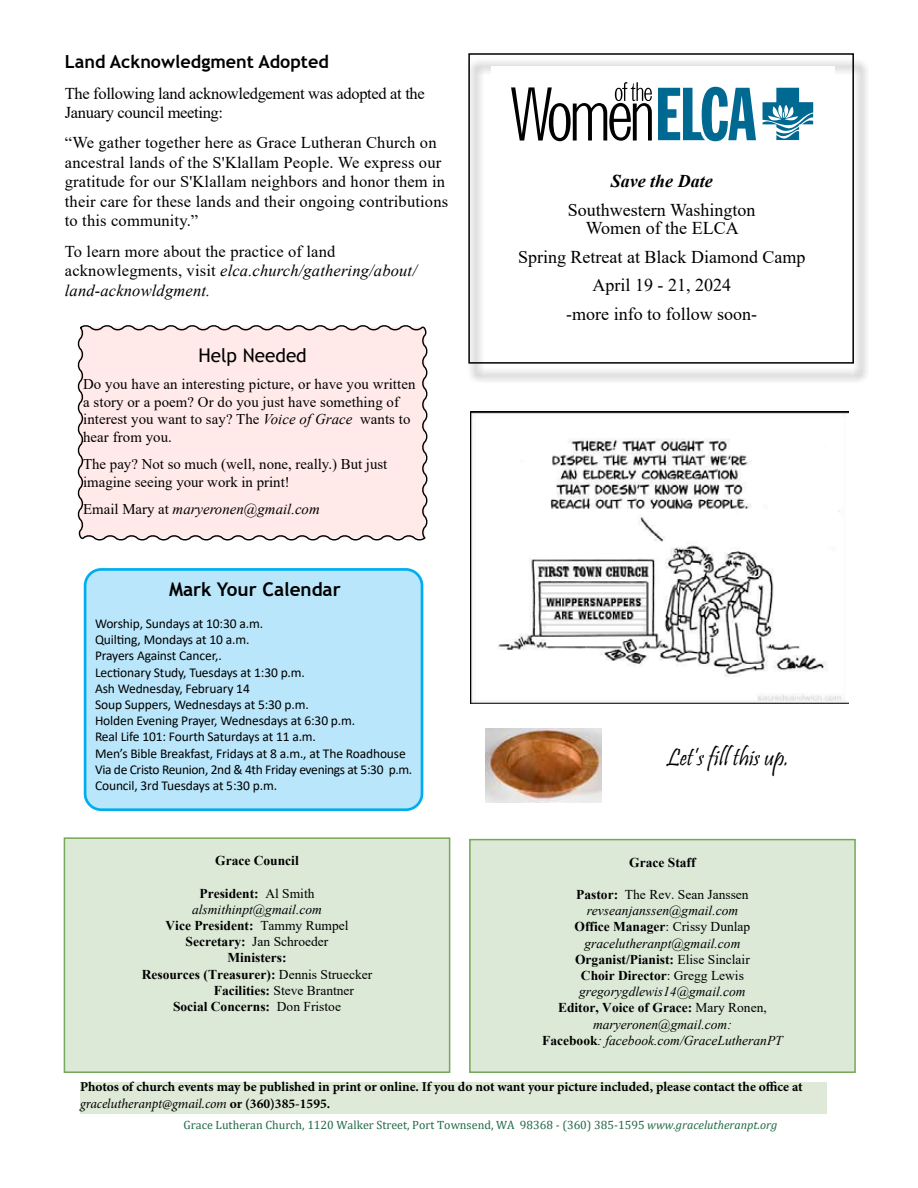
<style>
.page{position:relative;width:918px;height:1188px;background:#fff}
.page>*{position:absolute;margin:0;border:0;box-sizing:border-box;transform-origin:0 0}
.t1{font:24.75px "Pristina";color:#000}
.t2{font:700 18.9px "Trebuchet MS";color:#000}
.t3{font:18.9px "Trebuchet MS";color:#000}
.t4{font:18px/28.8px "Times New Roman";color:#000;text-align:center}
.t5{font:700 18px "Trebuchet MS";color:#000}
.t6{font:italic 700 18px "Times New Roman";color:#000}
.t7{font:16.5px/19.5px "Times New Roman";letter-spacing:.01em;color:#000}
.t8{font:16.5px/19.5px "Times New Roman";letter-spacing:-.02em;color:#000}
.t9{font:14.85px/17.5px "Times New Roman";letter-spacing:.005em;color:#000}
.t10{font:italic 14.85px "Times New Roman";color:#000}
.t11{font:13.5px/16.2px "Calibri";letter-spacing:-.01em;color:#000}
.t12{font:italic 13.5px/16.2px "Times New Roman";color:#000;text-align:center}
.t13{font:700 13.5px/16.5px "Minion Pro";color:#000}
.t14{font:700 13.5px "Times New Roman";color:#000}
.t15{font:13.5px "Times New Roman";color:#000}
.t16{font:12px "Cambria";color:#226947}
.s1{font-style:italic}
.s2{font-style:normal}
.s3{font-weight:400}
.s4{font-weight:700}
.s5{font-weight:700;font-style:normal}
.s6{font-weight:400;font-style:italic}
</style>
<div class="page">
<div style="left:468px;top:58px;width:401px;height:327px;background:#000;opacity:.75"></div>
<div style="left:468px;top:53px;width:386px;height:311px;border:2px solid #000"></div>
<div style="left:64px;top:838px;width:386px;height:234px;background:#dce9d6"></div>
<div style="left:64px;top:837px;width:386px;height:236px;border:2px solid #74a85a"></div>
<div style="left:470px;top:840px;width:385px;height:232px;background:#dce9d6"></div>
<div style="left:469px;top:839px;width:387px;height:234px;border:2px solid #74a85a"></div>
<div style="left:80px;top:1082px;width:747px;height:31px;background:#deead7"></div>
<div style="left:85px;top:569px;width:337px;height:241px;background:#b9e6fa;border-radius:16px"></div>
<div style="left:84px;top:568px;width:339px;height:243px;border:3px solid #00aeef;border-radius:16px"></div>
<div style="left:77px;top:325px;width:351px;height:216px;background:#ffe9e9"></div>
<div style="left:491px;top:67px;width:344px;height:95px;background:#fff"></div>
<svg style="left:658px;top:87px;width:98px;height:54px"></svg>
<svg style="left:511px;top:82px;width:141px;height:59px"></svg>
<svg style="left:763px;top:88px;width:50px;height:52px"></svg>
<img style="left:486px;top:729px;width:116px;height:74px">
<img style="left:471px;top:411px;width:378px;height:292px">
<h3 class="t5" style="left:65px;top:51px;width:266px">Land Acknowledgment Adopted</h3>
<p class="t8" style="left:65px;top:83px;width:361px">The following land acknowledgement was adopted at the<br>January council meeting:</p>
<p class="t7" style="left:65px;top:133px;width:385px">“We gather together here as Grace Lutheran Church on ancestral lands of the S'Klallam People. We express our gratitude for our S'Klallam neighbors and honor them in their care for these lands and their ongoing contributions to this community.”</p>
<p class="t7" style="left:65px;top:241px;width:354px">To learn more about the practice of land acknowlegments, visit <span class="s1">elca.church/gathering/about/ land-acknowldgment.</span></p>
<h2 class="t3" style="left:198px;top:343px;width:110px">Help Needed</h2>
<p class="t9" style="left:83px;top:375px;width:334px">Do you have an interesting picture, or have you written a story or a poem? Or do you just have something of interest you want to say? The <span class="s1">Voice of Grace</span> wants to hear from you.</p>
<p class="t9" style="left:83px;top:455px;width:306px">The pay? Not so much (well, none, really.) But just imagine seeing your work in print!</p>
<p class="t10" style="left:83px;top:499px;width:238px"><span class="s2">Email Mary at</span> maryeronen@gmail.com</p>
<h2 class="t2" style="left:169px;top:577px;width:173px">Mark Your Calendar</h2>
<p class="t11" style="left:95px;top:615px;width:319px">Worship, Sundays at 10:30 a.m.<br>Quilting, Mondays at 10 a.m.<br>Prayers Against Cancer,.<br>Lectionary Study, Tuesdays at 1:30 p.m.<br>Ash Wednesday, February 14<br>Soup Suppers, Wednesdays at 5:30 p.m.<br>Holden Evening Prayer, Wednesdays at 6:30 p.m.<br>Real Life 101: Fourth Saturdays at 11 a.m.<br>Men’s Bible Breakfast, Fridays at 8 a.m., at The Roadhouse Via de Cristo Reunion, 2nd &amp; 4th Friday evenings at 5:30 p.m.<br>Council, 3rd Tuesdays at 5:30 p.m.</p>
<h3 class="t6" style="left:611px;top:168px;width:103px">Save the Date</h3>
<h3 class="t4" style="left:568px;top:200px;width:189px;line-height:18px">Southwestern Washington<br>Women of the ELCA</h3>
<h3 class="t4" style="left:518px;top:242px;width:289px">Spring Retreat at Black Diamond Camp<br>April 19 - 21, 2024<br>-more info to follow soon-</h3>
<h1 class="t1" style="left:667px;top:744px;width:124px">Let’s fill this up.</h1>
<p class="t14" style="left:215px;top:851px;width:85px">Grace Council</p>
<p class="t14" style="left:199px;top:883px;width:117px">President: <span class="s3">Al Smith</span></p>
<p class="t12" style="left:192px;top:901px;width:131px">alsmithinpt@gmail.com</p>
<p class="t14" style="left:166px;top:916px;width:184px">Vice President: <span class="s3">Tammy Rumpel</span></p>
<p class="t15" style="left:186px;top:932px;width:144px"><span class="s4">Secretary:</span> Jan Schroeder</p>
<p class="t14" style="left:227px;top:948px;width:61px">Ministers:</p>
<p class="t14" style="left:142px;top:964px;width:232px">Resources (Treasurer): <span class="s3">Dennis Struecker</span></p>
<p class="t15" style="left:214px;top:981px;width:142px"><span class="s4">Facilities:</span> Steve Brantner</p>
<p class="t14" style="left:173px;top:997px;width:169px">Social Concerns: <span class="s3">Don Fristoe</span></p>
<p class="t14" style="left:629px;top:852px;width:68px">Grace Staff</p>
<p class="t12" style="left:542px;top:886px;width:242px"><span class="s5">Pastor:</span> <span class="s2">The Rev. Sean Janssen </span>revseanjanssen@gmail.com<br><span class="s5">Office Manager</span><span class="s2">: Crissy Dunlap </span>gracelutheranpt@gmail.com<br><span class="s5">Organist/Pianist:</span> <span class="s2">Elise Sinclair<br></span><span class="s5">Choir Director</span><span class="s2">: Gregg Lewis </span>gregorygdlewis14@gmail.com<br><span class="s5">Editor, Voice of Grace:</span> <span class="s2">Mary Ronen, </span>maryeronen@gmail.com:<br><span class="s5">Facebook</span>: facebook.com/GraceLutheranPT</p>
<p class="t13" style="left:80px;top:1079px;width:724px">Photos of church events may be published in print or online. If you do not want your picture included, please contact the office at <span class="s6">gracelutheranpt@gmail.com</span> or (360)385-1595.</p>
<p class="t16" style="left:184px;top:1118px;width:595px">Grace Lutheran Church, 1120 Walker Street, Port Townsend, WA 98368 - (360) 385-1595 <span class="s1">www.gracelutheranpt.org</span></p>
</div>
